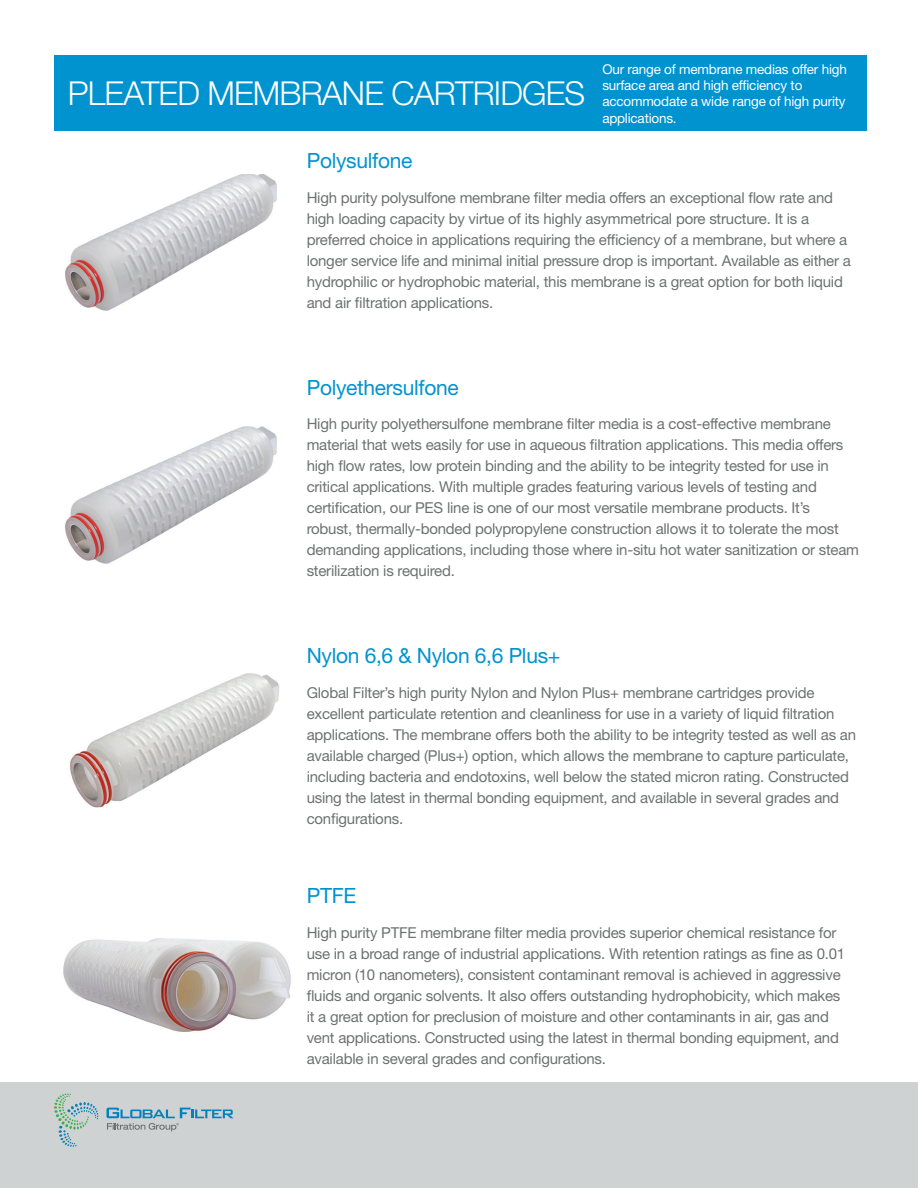
<style>
.page{position:relative;width:918px;height:1188px;background:#fff}
.page>*{position:absolute;margin:0;border:0;box-sizing:border-box;transform-origin:0 0}
.t1{font:300 33px "Helvetica Neue LT Std";letter-spacing:-.025em;color:#fff}
.t2{font:21px "Helvetica Neue LT Std";letter-spacing:-.015em;color:#0093d0}
.t3{font:15px/21px "Helvetica Neue LT Std";letter-spacing:-.015em;color:#6f7171}
.t4{font:13.5px/16.2px "Helvetica Neue LT Std";letter-spacing:-.015em;color:#fff}
</style>
<div class="page">
<div style="left:0;top:1082px;width:918px;height:106px;background:#cfd2d3"></div>
<svg style="left:54px;top:1094px;width:44px;height:53px"></svg>
<svg style="left:107px;top:1108px;width:127px;height:23px"></svg>
<img style="left:63px;top:938px;width:228px;height:94px">
<div style="left:54px;top:56px;width:812px;height:75px;background:#0093d0"></div>
<img style="left:70px;top:673px;width:210px;height:135px">
<img style="left:65px;top:426px;width:212px;height:138px">
<img style="left:65px;top:174px;width:212px;height:137px">
<h1 class="t1" style="left:68px;top:73px;width:519px">PLEATED MEMBRANE CARTRIDGES</h1>
<p class="t4" style="left:602px;top:61px;width:246px">Our range of membrane medias offer high surface area and high efficiency to accommodate a wide range of high purity applications.</p>
<h2 class="t2" style="left:307px;top:148px;width:107px">Polysulfone</h2>
<p class="t3" style="left:307px;top:187px;width:546px">High purity polysulfone membrane filter media offers an exceptional flow rate and high loading capacity by virtue of its highly asymmetrical pore structure. It is a preferred choice in applications requiring the efficiency of a membrane, but where a longer service life and minimal initial pressure drop is important. Available as either a hydrophilic or hydrophobic material, this membrane is a great option for both liquid and air filtration applications.</p>
<h2 class="t2" style="left:307px;top:375px;width:153px">Polyethersulfone</h2>
<p class="t3" style="left:307px;top:413px;width:554px">High purity polyethersulfone membrane filter media is a cost-effective membrane material that wets easily for use in aqueous filtration applications. This media offers high flow rates, low protein binding and the ability to be integrity tested for use in critical applications. With multiple grades featuring various levels of testing and certification, our PES line is one of our most versatile membrane products. It’s robust, thermally-bonded polypropylene construction allows it to tolerate the most demanding applications, including those where in-situ hot water sanitization or steam sterilization is required.</p>
<h2 class="t2" style="left:307px;top:643px;width:255px">Nylon 6,6 &amp; Nylon 6,6 Plus+</h2>
<p class="t3" style="left:307px;top:682px;width:551px">Global Filter’s high purity Nylon and Nylon Plus+ membrane cartridges provide excellent particulate retention and cleanliness for use in a variety of liquid filtration applications. The membrane offers both the ability to be integrity tested as well as an available charged (Plus+) option, which allows the membrane to capture particulate, including bacteria and endotoxins, well below the stated micron rating. Constructed using the latest in thermal bonding equipment, and available in several grades and configurations.</p>
<h2 class="t2" style="left:307px;top:883px;width:51px">PTFE</h2>
<p class="t3" style="left:307px;top:922px;width:540px">High purity PTFE membrane filter media provides superior chemical resistance for use in a broad range of industrial applications. With retention ratings as fine as 0.01 micron (10 nanometers), consistent contaminant removal is achieved in aggressive fluids and organic solvents. It also offers outstanding hydrophobicity, which makes it a great option for preclusion of moisture and other contaminants in air, gas and vent applications. Constructed using the latest in thermal bonding equipment, and available in several grades and configurations.</p>
</div>
